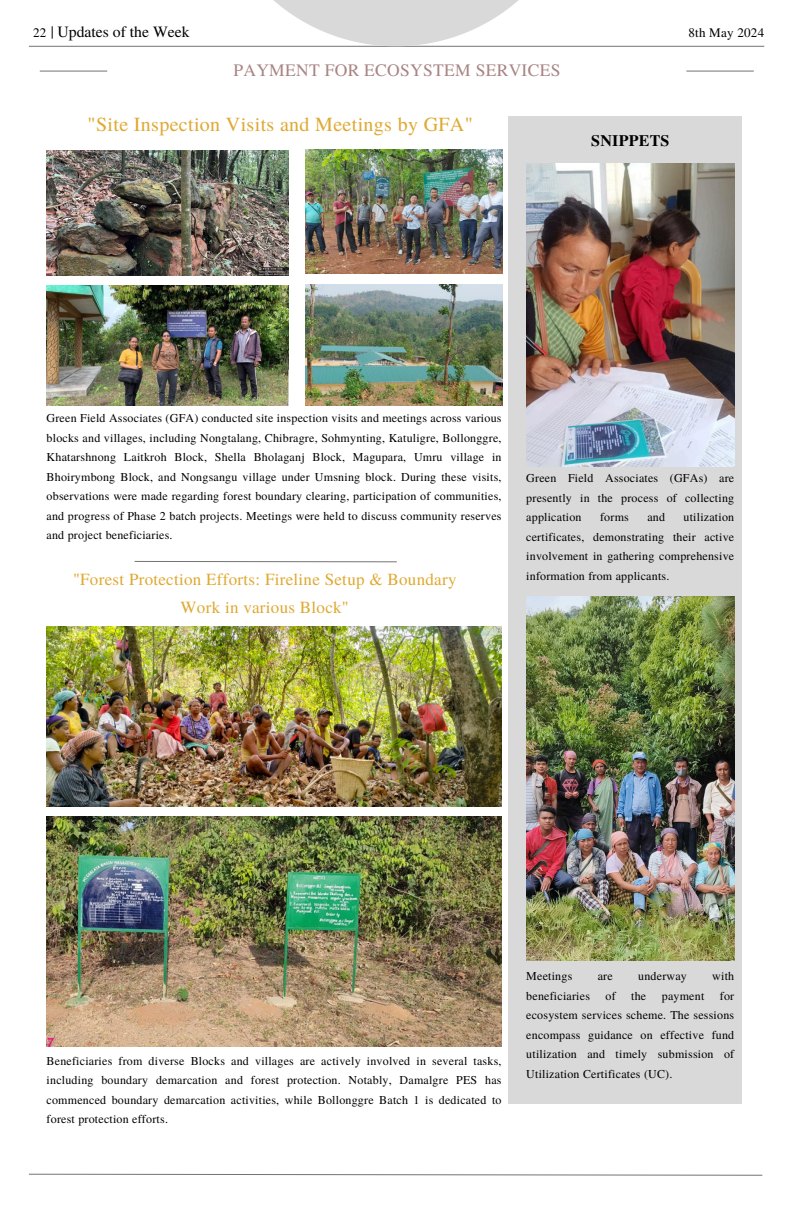
<style>
.page{position:relative;width:792px;height:1224px;background:#fff}
.page>*{position:absolute;margin:0;border:0;box-sizing:border-box;transform-origin:0 0}
.t1{font:20px "Te X Gyre Termes";letter-spacing:.015em;color:#dfa932}
.t2{font:17.5px "Te X Gyre Termes";letter-spacing:.015em;color:#a88484}
.t3{font:17px/27.8px "Te X Gyre Termes";letter-spacing:.015em;color:#dfa932;text-align:center}
.t4{font:700 16px "Te X Gyre Termes";letter-spacing:.015em;color:#000}
.t5{font:15.7px "Te X Gyre Termes";color:#000}
.t6{font:13.1px "Te X Gyre Termes";letter-spacing:.015em;color:#000}
.t7{font:12px/19.5px "Te X Gyre Termes";letter-spacing:.015em;color:#000;text-align:justify}
</style>
<div class="page">
<svg style="left:52px;top:26px;width:1px;height:13px"></svg>
<hr style="left:29px;top:46px;width:735px;height:1px;background:#737373">
<svg style="left:210px;top:0;width:372px;height:46px"></svg>
<svg style="left:29px;top:1173px;width:734px;height:3px"></svg>
<div style="left:508px;top:117px;width:234px;height:986px;background:#d9d9d9"></div>
<img style="left:526px;top:163px;width:209px;height:303px">
<img style="left:526px;top:596px;width:209px;height:365px">
<hr style="left:686px;top:71px;width:68px;height:1px;background:#737373">
<hr style="left:40px;top:71px;width:67px;height:1px;background:#737373">
<img style="left:47px;top:627px;width:455px;height:179px">
<img style="left:47px;top:816px;width:455px;height:230px">
<svg style="left:134px;top:561px;width:263px;height:2px"></svg>
<img style="left:47px;top:151px;width:242px;height:124px">
<img style="left:306px;top:149px;width:196px;height:125px">
<img style="left:47px;top:285px;width:242px;height:120px">
<img style="left:306px;top:284px;width:196px;height:122px">
<p class="t6" style="left:33px;top:24px;width:15px">22</p>
<h4 class="t5" style="left:58px;top:21px;width:134px">Updates of the Week</h4>
<p class="t6" style="left:688px;top:24px;width:77px">8th May 2024</p>
<p class="t2" style="left:233px;top:57px;width:328px">PAYMENT FOR ECOSYSTEM SERVICES</p>
<p class="t1" style="left:88px;top:110px;width:387px">"Site Inspection Visits and Meetings by GFA"</p>
<p class="t4" style="left:591px;top:128px;width:80px">SNIPPETS</p>
<p class="t7" style="left:47px;top:408px;width:457px">Green Field Associates (GFA) conducted site inspection visits and meetings across various blocks and villages, including Nongtalang, Chibragre, Sohmynting, Katuligre, Bollonggre, Khatarshnong Laitkroh Block, Shella Bholaganj Block, Magupara, Umru village in Bhoirymbong Block, and Nongsangu village under Umsning block. During these visits, observations were made regarding forest boundary clearing, participation of communities, and progress of Phase 2 batch projects. Meetings were held to discuss community reserves and project beneficiaries.</p>
<h2 class="t3" style="left:73px;top:565px;width:385px">"Forest Protection Efforts: Fireline Setup &amp; Boundary<br>Work in various Block"</h2>
<p class="t7" style="left:526px;top:468px;width:210px">Green Field Associates (GFAs) are presently in the process of collecting application</p>
<p class="t7" style="left:526px;top:507px;width:210px;text-indent:157px">utilization certificates, demonstrating their active involvement in gathering comprehensive information from applicants.</p>
<p class="t7" style="left:600px;top:507px;width:30px">forms</p>
<p class="t7" style="left:647px;top:507px;width:19px">and</p>
<p class="t7" style="left:47px;top:1050px;width:457px">Beneficiaries from diverse Blocks and villages are actively involved in several tasks, including boundary demarcation and forest protection. Notably, Damalgre PES has commenced boundary demarcation activities, while Bollonggre Batch 1 is dedicated to forest protection efforts.</p>
<p class="t7" style="left:526px;top:966px;width:48px">Meetings</p>
<p class="t7" style="left:598px;top:966px;width:17px">are</p>
<p class="t7" style="left:638px;top:966px;width:50px">underway</p>
<p class="t7" style="left:712px;top:966px;width:23px">with</p>
<p class="t7" style="left:526px;top:985px;width:65px">beneficiaries</p>
<p class="t7" style="left:606px;top:985px;width:12px">of</p>
<p class="t7" style="left:631px;top:985px;width:17px">the</p>
<p class="t7" style="left:662px;top:985px;width:44px">payment</p>
<p class="t7" style="left:526px;top:985px;width:210px;text-indent:194px">for ecosystem services scheme. The sessions encompass guidance on effective fund utilization and timely submission of Utilization Certificates (UC).</p>
</div>
